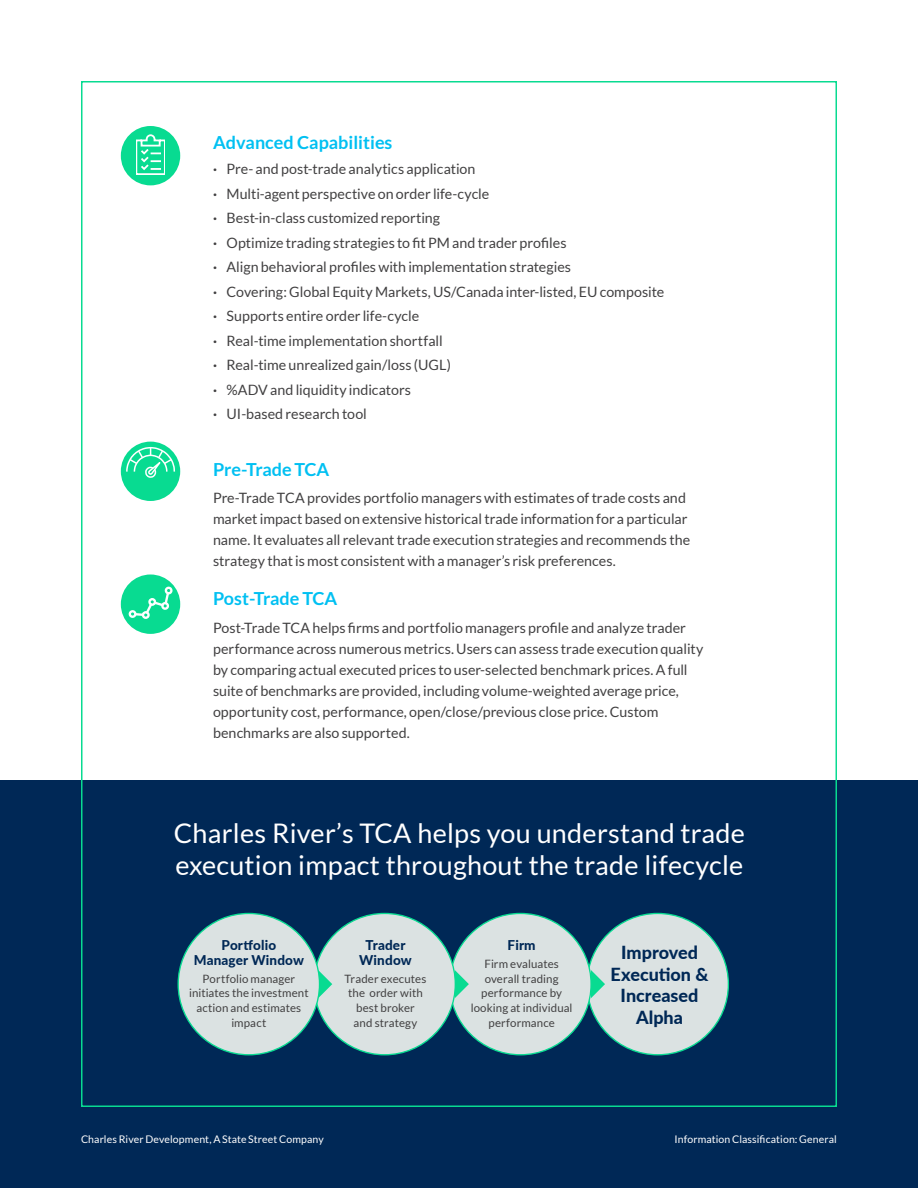
<style>
.page{position:relative;width:918px;height:1188px;background:#fff}
.page>*{position:absolute;margin:0;border:0;box-sizing:border-box;transform-origin:0 0}
.Subheadline_White{font:27px/32.4px "Lato";letter-spacing:.01em;color:#fff}
.Paragraph_Header{font:700 18px "Lato";color:#00c0f2}
.t1{font:800 18px/21.6px "Lato";color:#002856;text-align:center}
.Body_Copy{font:14.25px/21px "Lato";color:#414041}
.t2{font:800 13.5px/14.9px "Lato";letter-spacing:.01em;color:#002856;text-align:center}
.t3{font:11.55px/14.9px "Lato";letter-spacing:.01em;color:#414041;text-align:center}
.t4{font:10.5px "Lato";letter-spacing:.01em;color:#fff}
.s1{font-weight:700}
</style>
<div class="page">
<div style="left:0;top:780px;width:918px;height:408px;background:#002856"></div>
<div style="left:121px;top:126px;width:59px;height:59px;background:#08db91;border-radius:50%"></div>
<svg style="left:136px;top:134px;width:29px;height:40px"></svg>
<div style="left:121px;top:575px;width:59px;height:59px;background:#08db91;border-radius:50%"></div>
<div style="left:129px;top:610px;width:8px;height:8px;border:2px solid #fff;border-radius:2px"></div>
<div style="left:164px;top:587px;width:9px;height:8px;border:2px solid #fff;border-radius:2px"></div>
<svg style="left:133px;top:591px;width:37px;height:28px"></svg>
<div style="left:121px;top:442px;width:59px;height:59px;background:#08db91;border-radius:50%"></div>
<div style="left:587px;top:913px;width:141px;height:142px;background:#dbe2e2;border-radius:50%"></div>
<svg style="left:591px;top:970px;width:14px;height:28px"></svg>
<div style="left:450px;top:913px;width:141px;height:142px;background:#dbe2e2;border-radius:50%"></div>
<svg style="left:455px;top:970px;width:14px;height:28px"></svg>
<div style="left:314px;top:913px;width:141px;height:142px;background:#dbe2e2;border-radius:50%"></div>
<svg style="left:319px;top:971px;width:13px;height:27px"></svg>
<div style="left:178px;top:913px;width:142px;height:142px;background:#dbe2e2;border-radius:50%"></div>
<svg style="left:126px;top:447px;width:49px;height:31px"></svg>
<p class="Paragraph_Header" style="left:213px;top:133px;width:181px">Advanced Capabilities</p>
<p class="Body_Copy" style="left:213px;top:158px;width:264px"><span class="s1">·</span> Pre- and post-trade analytics application</p>
<p class="Body_Copy" style="left:213px;top:183px;width:278px"><span class="s1">·</span> Multi-agent perspective on order life-cycle</p>
<p class="Body_Copy" style="left:213px;top:207px;width:229px"><span class="s1">·</span> Best-in-class customized reporting</p>
<p class="Body_Copy" style="left:213px;top:232px;width:355px"><span class="s1">·</span> Optimize trading strategies to fit PM and trader profiles</p>
<p class="Body_Copy" style="left:213px;top:256px;width:360px"><span class="s1">·</span> Align behavioral profiles with implementation strategies</p>
<p class="Body_Copy" style="left:213px;top:281px;width:453px"><span class="s1">·</span> Covering: Global Equity Markets, US/Canada inter-listed, EU composite</p>
<p class="Body_Copy" style="left:213px;top:305px;width:208px"><span class="s1">·</span> Supports entire order life-cycle</p>
<p class="Body_Copy" style="left:213px;top:330px;width:231px"><span class="s1">·</span> Real-time implementation shortfall</p>
<p class="Body_Copy" style="left:213px;top:354px;width:239px"><span class="s1">·</span> Real-time unrealized gain/loss (UGL)</p>
<p class="Body_Copy" style="left:213px;top:379px;width:200px"><span class="s1">·</span> %ADV and liquidity indicators</p>
<p class="Body_Copy" style="left:213px;top:403px;width:155px"><span class="s1">·</span> UI-based research tool</p>
<p class="Paragraph_Header" style="left:213px;top:459px;width:118px">Pre-Trade TCA</p>
<p class="Body_Copy" style="left:213px;top:488px;width:479px">Pre-Trade TCA provides portfolio managers with estimates of trade costs and market impact based on extensive historical trade information for a particular name. It evaluates all relevant trade execution strategies and recommends the strategy that is most consistent with a manager’s risk preferences.</p>
<p class="Paragraph_Header" style="left:213px;top:589px;width:126px">Post-Trade TCA</p>
<p class="Body_Copy" style="left:213px;top:617px;width:492px">Post-Trade TCA helps firms and portfolio managers profile and analyze trader performance across numerous metrics. Users can assess trade execution quality by comparing actual executed prices to user-selected benchmark prices. A full suite of benchmarks are provided, including volume-weighted average price, opportunity cost, performance, open/close/previous close price. Custom benchmarks are also supported.</p>
<p class="Subheadline_White" style="left:174px;top:817px;width:573px">Charles River’s TCA helps you understand trade execution impact throughout the trade lifecycle</p>
<p class="t2" style="left:194px;top:937px;width:112px">Portfolio<br>Manager Window</p>
<p class="t3" style="left:189px;top:971px;width:121px">Portfolio manager initiates the investment action and estimates impact</p>
<p class="t2" style="left:359px;top:937px;width:54px">Trader<br>Window</p>
<p class="t3" style="left:345px;top:971px;width:83px">Trader executes the order with best broker<br>and strategy</p>
<p class="t2" style="left:508px;top:937px;width:30px">Firm</p>
<p class="t3" style="left:471px;top:956px;width:103px">Firm evaluates overall trading performance by looking at individual performance</p>
<p class="t1" style="left:611px;top:941px;width:99px">Improved<br>Execution &amp;<br>Increased<br>Alpha</p>
<p class="t4" style="left:81px;top:1133px;width:244px">Charles River Development, A State Street Company</p>
<p class="t4" style="left:675px;top:1133px;width:164px">Information Classification: General</p>
</div>
